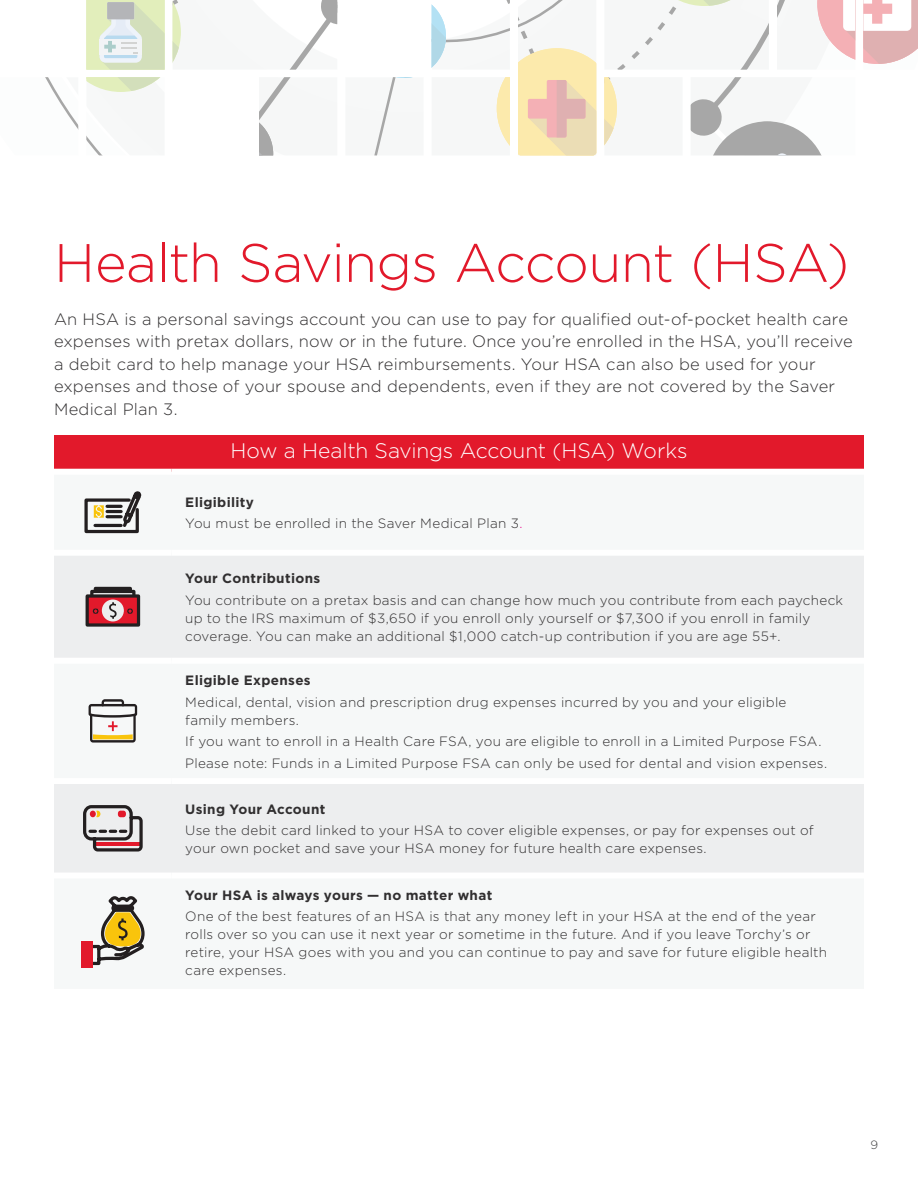
<style>
.page{position:relative;width:918px;height:1188px;background:#fff}
.page>*{position:absolute;margin:0;border:0;box-sizing:border-box;transform-origin:0 0}
.t1{font:300 54px "Gotham";letter-spacing:-.015em;color:#e2192b}
.t2{font:300 21px "Gotham";letter-spacing:-.01em;color:#fff}
.t3{font:300 16.5px/22.5px "Gotham";letter-spacing:.01em;color:#312f30}
.t4{font:300 13.5px/18px "Gotham";letter-spacing:.02em;color:#312f30}
.t5{font:700 13.5px "Gotham";letter-spacing:.025em;color:#312f30}
.t6{font:300 12px "Gotham";color:#3e3e3f}
.s1{font-weight:700}
.s2{color:#ed028c}
</style>
<div class="page">
<svg style="left:61px;top:0;width:857px;height:155px"></svg>
<div style="left:54px;top:435px;width:810px;height:37px;background:#e2192b"></div>
<svg style="left:54px;top:556px;width:810px;height:317px;fill:#edeeef"></svg>
<div style="left:172px;top:658px;width:692px;height:6px;background:#fff"></div>
<div style="left:54px;top:469px;width:118px;height:6px;background:#fff"></div>
<div style="left:172px;top:469px;width:692px;height:6px;background:#fff"></div>
<div style="left:54px;top:658px;width:118px;height:6px;background:#fff"></div>
<div style="left:54px;top:778px;width:118px;height:6px;background:#fff"></div>
<div style="left:172px;top:778px;width:692px;height:6px;background:#fff"></div>
<svg style="left:84px;top:491px;width:58px;height:43px"></svg>
<div style="left:86px;top:594px;width:54px;height:33px;border:3px solid #231f20"></div>
<svg style="left:87px;top:596px;width:52px;height:29px"></svg>
<div style="left:90px;top:590px;width:46px;height:7px;border:3px solid #231f20"></div>
<div style="left:94px;top:587px;width:38px;height:6px;border:3px solid #231f20"></div>
<svg style="left:89px;top:699px;width:48px;height:44px"></svg>
<svg style="left:81px;top:803px;width:63px;height:50px;background:#b3a5a6"></svg>
<div style="left:118px;top:811px;width:8px;height:6px;background:#e2192b;border-radius:3px"></div>
<svg style="left:89px;top:896px;width:56px;height:71px"></svg>
<div style="left:81px;top:942px;width:11px;height:26px;background:#e2192b"></div>
<h1 class="t1" style="left:54px;top:229px;width:797px">Health Savings Account (HSA)</h1>
<p class="t3" style="left:54px;top:307px;width:800px">An HSA is a personal savings account you can use to pay for qualified out-of-pocket health care expenses with pretax dollars, now or in the future. Once you’re enrolled in the HSA, you’ll receive a debit card to help manage your HSA reimbursements. Your HSA can also be used for your expenses and those of your spouse and dependents, even if they are not covered by the Saver Medical Plan 3.</p>
<h2 class="t2" style="left:230px;top:438px;width:459px">How a Health Savings Account (HSA) Works</h2>
<p class="t4" style="left:185px;top:491px;width:339px;line-height:21.5px"><span class="s1">Eligibility<br></span>You must be enrolled in the Saver Medical Plan 3<span class="s2">.</span></p>
<p class="t5" style="left:185px;top:570px;width:137px">Your Contributions</p>
<p class="t4" style="left:185px;top:591px;width:659px">You contribute on a pretax basis and can change how much you contribute from each paycheck up to the IRS maximum of $3,650 if you enroll only yourself or $7,300 if you enroll in family coverage. You can make an additional $1,000 catch-up contribution if you are age 55+.</p>
<p class="t5" style="left:185px;top:671px;width:127px">Eligible Expenses</p>
<p class="t4" style="left:185px;top:692px;width:603px">Medical, dental, vision and prescription drug expenses incurred by you and your eligible family members.</p>
<p class="t4" style="left:185px;top:730px;width:644px;line-height:21.5px">If you want to enroll in a Health Care FSA, you are eligible to enroll in a Limited Purpose FSA.<br>Please note: Funds in a Limited Purpose FSA can only be used for dental and vision expenses.</p>
<p class="t5" style="left:185px;top:800px;width:142px">Using Your Account</p>
<p class="t4" style="left:185px;top:821px;width:630px">Use the debit card linked to your HSA to cover eligible expenses, or pay for expenses out of your own pocket and save your HSA money for future health care expenses.</p>
<p class="t5" style="left:185px;top:886px;width:309px">Your HSA is always yours — no matter what</p>
<p class="t4" style="left:185px;top:907px;width:643px">One of the best features of an HSA is that any money left in your HSA at the end of the year rolls over so you can use it next year or sometime in the future. And if you leave Torchy’s or retire, your HSA goes with you and you can continue to pay and save for future eligible health care expenses.</p>
<p class="t6" style="left:870px;top:1137px;width:9px">9</p>
</div>
